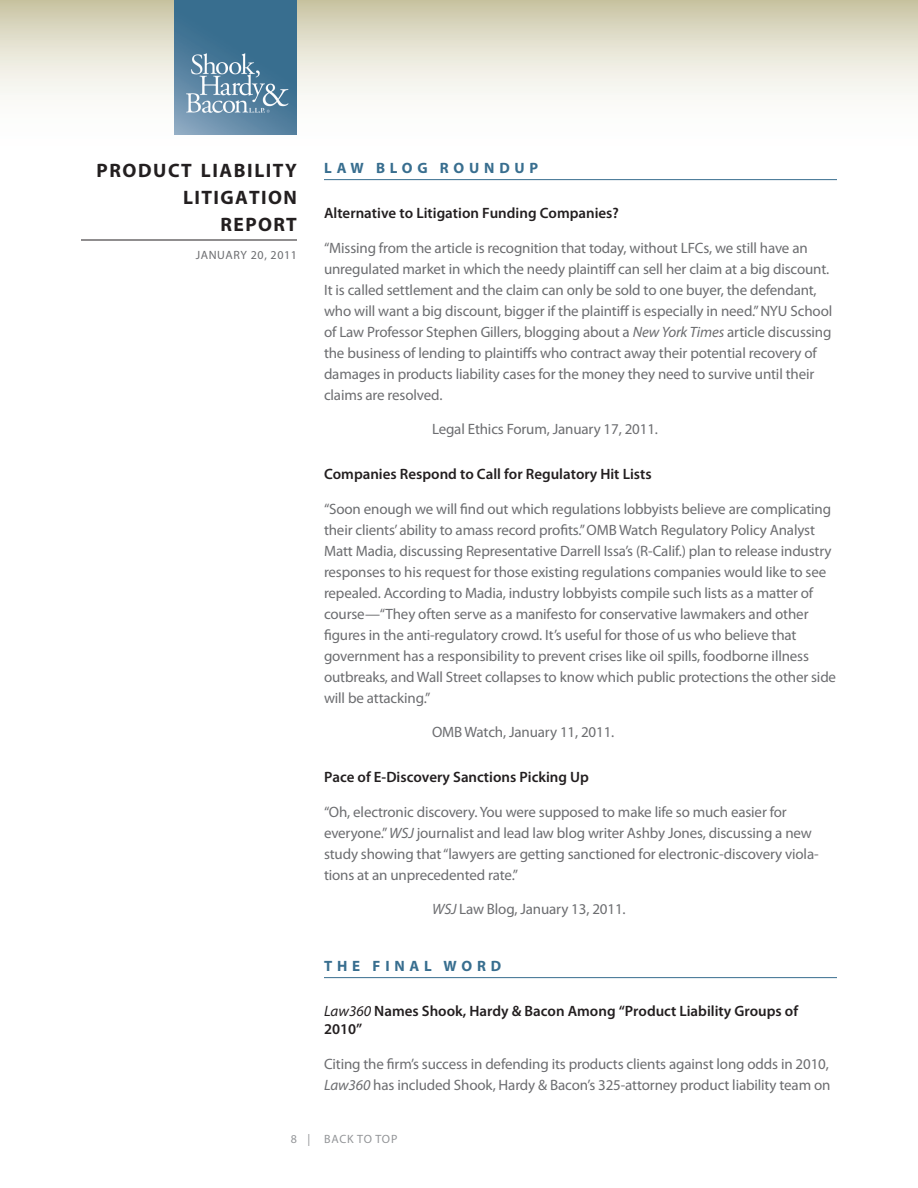
<style>
.page{position:relative;width:918px;height:1188px;background:#fff}
.page>*{position:absolute;margin:0;border:0;box-sizing:border-box;transform-origin:0 0}
.t1{font:700 19.5px/27px "Myriad Pro";letter-spacing:.075em;color:#231f20;text-align:right}
.Body{font:15px/21px "Myriad Pro";letter-spacing:-.01em;color:#6c6d70}
.Subhead{font:600 15px/18px "Myriad Pro";color:#231f20}
.Head{font:700 15px "Myriad Pro";letter-spacing:.32em;color:#386e8f}
.t2{font:12px "Myriad Pro";letter-spacing:.05em;color:#6c6d70}
.t3{font:12px "Myriad Pro";letter-spacing:.06em;color:#939598}
.s1{font-style:italic}
.s2{font-weight:400;font-style:italic}
</style>
<div class="page">
<svg style="left:0;top:0;width:918px;height:135px"></svg>
<hr style="left:81px;top:240px;width:216px;height:1px;background:#231f20">
<img style="left:175px;top:0;width:122px;height:135px">
<hr style="left:324px;top:179px;width:513px;height:1px;background:#386e8f">
<hr style="left:324px;top:977px;width:513px;height:1px;background:#386e8f">
<h1 class="t1" style="left:97px;top:156px;width:202px">PRODUCT LIABILITY<br>LITIGATION<br>REPORT</h1>
<p class="t2" style="left:196px;top:248px;width:103px">JANUARY 20, 2011</p>
<p class="Head" style="left:324px;top:158px;width:216px">LAW BLOG ROUNDUP</p>
<p class="Subhead" style="left:324px;top:204px;width:296px">Alternative to Litigation Funding Companies?</p>
<p class="Body" style="left:324px;top:237px;width:510px">“Missing from the article is recognition that today, without LFCs, we still have an unregulated market in which the needy plaintiff can sell her claim at a big discount.<br>It is called settlement and the claim can only be sold to one buyer, the defendant, who will want a big discount, bigger if the plaintiff is especially in need.” NYU School of Law Professor Stephen Gillers, blogging about a <span class="s1">New York Times</span> article discussing the business of lending to plaintiffs who contract away their potential recovery of damages in products liability cases for the money they need to survive until their claims are resolved.</p>
<p class="Body" style="left:432px;top:418px;width:228px">Legal Ethics Forum, January 17, 2011.</p>
<p class="Subhead" style="left:324px;top:465px;width:329px">Companies Respond to Call for Regulatory Hit Lists</p>
<p class="Body" style="left:324px;top:498px;width:514px">“Soon enough we will find out which regulations lobbyists believe are complicating their clients’ ability to amass record profits.” OMB Watch Regulatory Policy Analyst Matt Madia, discussing Representative Darrell Issa’s (R-Calif.) plan to release industry responses to his request for those existing regulations companies would like to see repealed. According to Madia, industry lobbyists compile such lists as a matter of course—“They often serve as a manifesto for conservative lawmakers and other figures in the anti-regulatory crowd. It’s useful for those of us who believe that government has a responsibility to prevent crises like oil spills, foodborne illness outbreaks, and Wall Street collapses to know which public protections the other side will be attacking.”</p>
<p class="Body" style="left:432px;top:721px;width:184px">OMB Watch, January 11, 2011.</p>
<p class="Subhead" style="left:324px;top:768px;width:266px">Pace of E-Discovery Sanctions Picking Up</p>
<p class="Body" style="left:324px;top:801px;width:496px">“Oh, electronic discovery. You were supposed to make life so much easier for everyone.” <span class="s1">WSJ</span> journalist and lead law blog writer Ashby Jones, discussing a new study showing that “lawyers are getting sanctioned for electronic-discovery viola&shy;tions at an unprecedented rate.”</p>
<p class="Body" style="left:432px;top:898px;width:195px"><span class="s1">WSJ</span> Law Blog, January 13, 2011.</p>
<p class="Head" style="left:324px;top:956px;width:179px">THE FINAL WORD</p>
<p class="Subhead" style="left:324px;top:1002px;width:476px"><span class="s2">Law360</span> Names Shook, Hardy &amp; Bacon Among “Product Liability Groups of<br>2010”</p>
<p class="Body" style="left:324px;top:1053px;width:508px">Citing the firm’s success in defending its products clients against long odds in 2010,<br><span class="s1">Law360</span> has included Shook, Hardy &amp; Bacon’s 325-attorney product liability team on</p>
<p class="t3" style="left:291px;top:1132px;width:108px">8 | BACK TO TOP</p>
</div>
